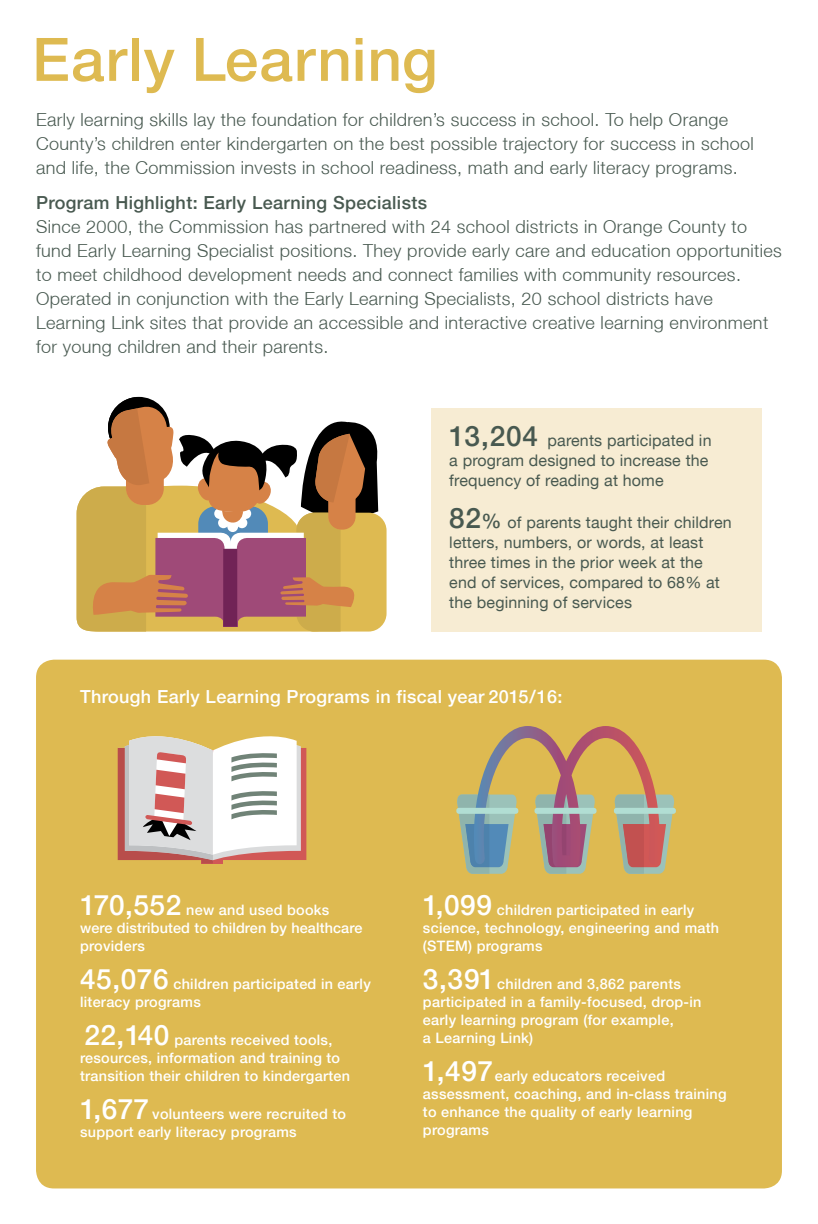
<style>
.page{position:relative;width:818px;height:1224px;background:#fff}
.page>*{position:absolute;margin:0;border:0;box-sizing:border-box;transform-origin:0 0}
.t1{font:500 60px "Helvetica Neue LT";letter-spacing:.02em;color:#deba51}
.t2{font:300 18px/24px "Helvetica Neue LT";letter-spacing:.02em;color:#485950}
.t3{font:500 18px "Helvetica Neue LT";letter-spacing:.02em;color:#fff}
.t4{font:500 18px "Helvetica Neue LT";letter-spacing:.02em;color:#485950}
.t5{font:16px/20px "Helvetica Neue LT";letter-spacing:.01em;color:#485950}
.t6{font:500 14.4px/18px "Helvetica Neue LT";letter-spacing:.02em;color:#fff}
.s1{font-weight:500;font-size:28px}
.s2{font-weight:500;font-size:20px}
.s3{font-size:28px}
</style>
<div class="page">
<div style="left:36px;top:660px;width:745px;height:528px;background:#deba51;border-radius:18px"></div>
<svg style="left:118px;top:736px;width:188px;height:128px"></svg>
<div style="left:431px;top:408px;width:330px;height:224px;background:#f7ecd3"></div>
<svg style="left:457px;top:726px;width:216px;height:148px"></svg>
<div style="left:456px;top:808px;width:62px;height:6px;background:#b1ded3;border-radius:3px"></div>
<div style="left:613px;top:808px;width:62px;height:6px;background:#b1ded3;border-radius:3px"></div>
<div style="left:296px;top:513px;width:90px;height:119px;background:#deba51;border-radius:18px"></div>
<svg style="left:77px;top:397px;width:305px;height:235px"></svg>
<h1 class="t1" style="left:32px;top:24px;width:407px">Early Learning</h1>
<p class="t2" style="left:36px;top:107px;width:719px">Early learning skills lay the foundation for children’s success in school. To help Orange<br>County’s children enter kindergarten on the best possible trajectory for success in school and life, the Commission invests in school readiness, math and early literacy programs.</p>
<p class="t4" style="left:36px;top:191px;width:392px">Program Highlight: Early Learning Specialists</p>
<p class="t2" style="left:36px;top:214px;width:747px">Since 2000, the Commission has partnered with 24 school districts in Orange County to fund Early Learning Specialist positions. They provide early care and education opportunities to meet childhood development needs and connect families with community resources.<br>Operated in conjunction with the Early Learning Specialists, 20 school districts have Learning Link sites that provide an accessible and interactive creative learning environment for young children and their parents.</p>
<p class="t5" style="left:449px;top:430px;width:264px"><span class="s1">13,204</span> parents participated in a program designed to increase the frequency of reading at home</p>
<p class="t5" style="left:449px;top:512px;width:284px"><span class="s1">82</span><span class="s2">%</span> of parents taught their children letters, numbers, or words, at least three times in the prior week at the end of services, compared to 68% at the beginning of services</p>
<p class="t3" style="left:80px;top:685px;width:483px">Through Early Learning Programs in fiscal year 2015/16:</p>
<p class="t6" style="left:80px;top:901px;width:284px"><span class="s3">170,552</span> new and used books were distributed to children by healthcare providers</p>
<p class="t6" style="left:80px;top:975px;width:292px"><span class="s3">45,076</span> children participated in early literacy programs</p>
<p class="t6" style="left:80px;top:1031px;width:271px"><span class="s3">22,140</span> parents received tools, resources, information and training to transition their children to kindergarten</p>
<p class="t6" style="left:80px;top:1105px;width:267px"><span class="s3">1,677</span> volunteers were recruited to support early literacy programs</p>
<p class="t6" style="left:423px;top:901px;width:297px"><span class="s3">1,099</span> children participated in early science, technology, engineering and math (STEM) programs</p>
<p class="t6" style="left:423px;top:975px;width:280px"><span class="s3">3,391</span> children and 3,862 parents participated in a family-focused, drop-in early learning program (for example,<br>a Learning Link)</p>
<p class="t6" style="left:423px;top:1067px;width:305px"><span class="s3">1,497</span> early educators received assessment, coaching, and in-class training to enhance the quality of early learning programs</p>
</div>
